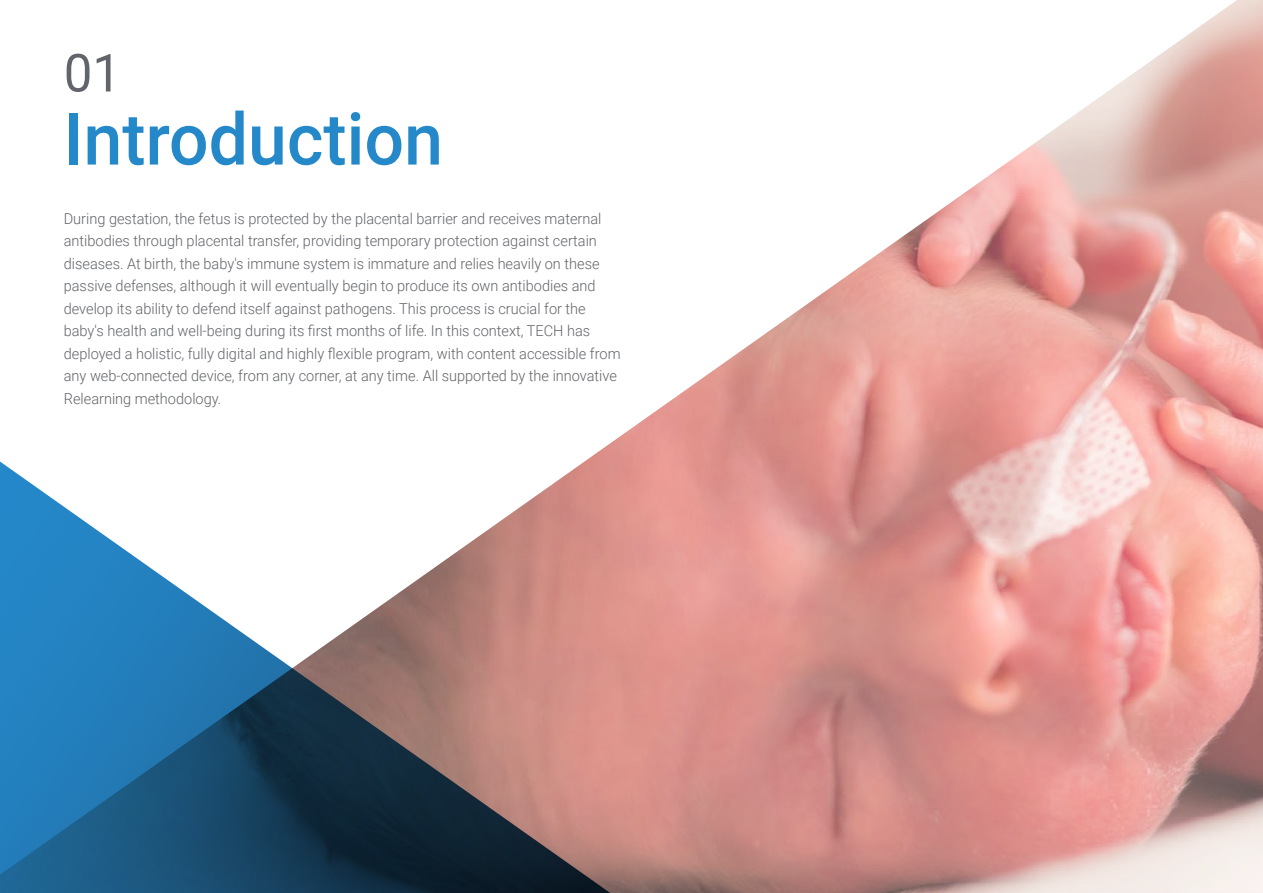
<style>
.page{position:relative;width:1263px;height:893px;background:#fff}
.page>*{position:absolute;margin:0;border:0;box-sizing:border-box;transform-origin:0 0}
.t1{font:500 72px "Roboto";color:#2488c9}
.t2{font:52.5px "Roboto";color:#61646a}
.t3{font:300 15px/22.5px "Roboto";color:#61646a}
</style>
<div class="page">
<img style="left:607px;top:0;width:656px;height:893px">
<svg style="left:0;top:446px;width:640px;height:447px"></svg>
<h2 class="t2" style="left:64px;top:36px;width:59px">01</h2>
<h1 class="t1" style="left:64px;top:89px;width:381px">Introduction</h1>
<p class="t3" style="left:64px;top:207px;width:558px">During gestation, the fetus is protected by the placental barrier and receives maternal antibodies through placental transfer, providing temporary protection against certain diseases. At birth, the baby's immune system is immature and relies heavily on these passive defenses, although it will eventually begin to produce its own antibodies and develop its ability to defend itself against pathogens. This process is crucial for the baby's health and well-being during its first months of life. In this context, TECH has deployed a holistic, fully digital and highly flexible program, with content accessible from any web-connected device, from any corner, at any time. All supported by the innovative Relearning methodology.</p>
</div>
